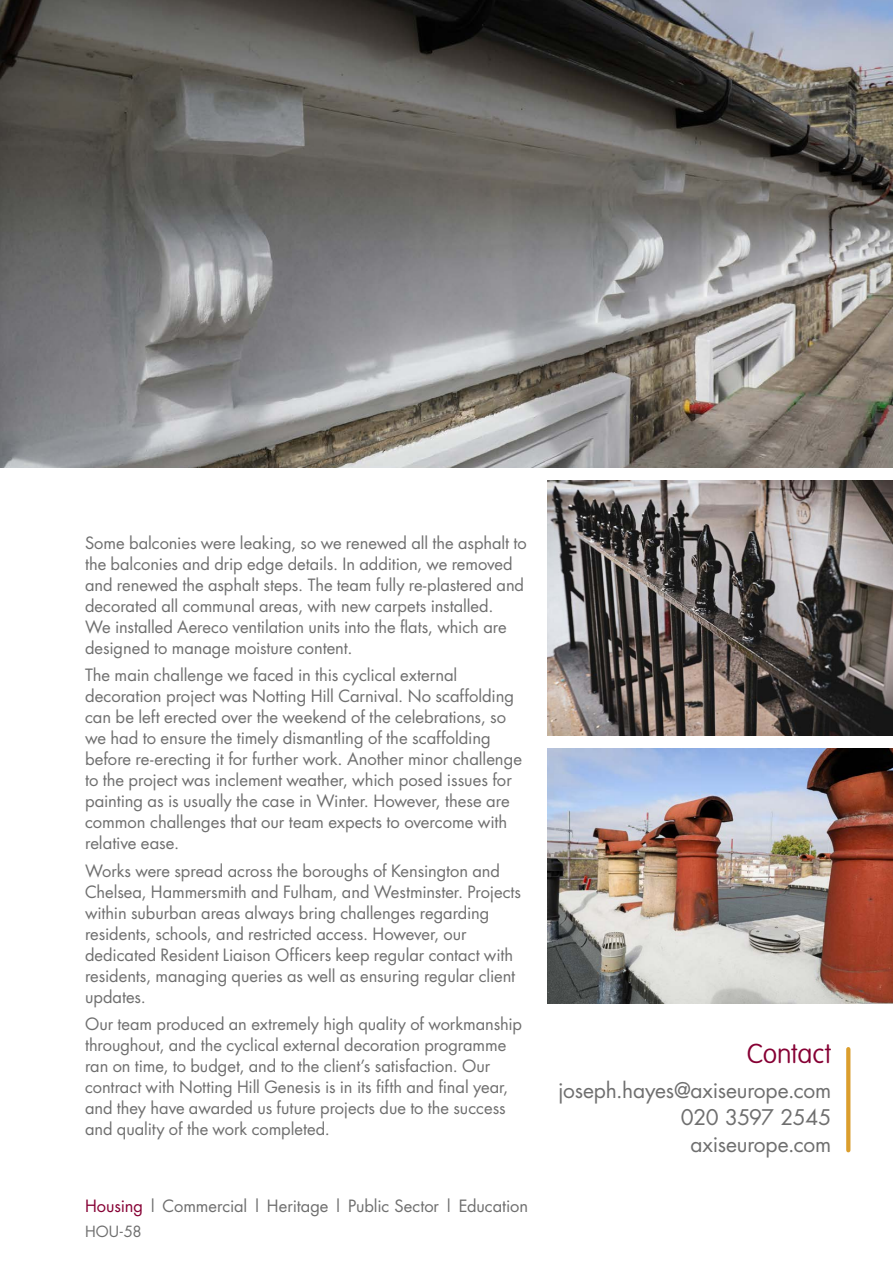
<style>
.page{position:relative;width:893px;height:1263px;background:#fff}
.page>*{position:absolute;margin:0;border:0;box-sizing:border-box;transform-origin:0 0}
.BODY_COPY{font:100 27px "VAG Rounded";color:#860034}
.BODY_COPY-2{font:21px "Futura";letter-spacing:-.01em;color:#6f6f6f}
.BODY_COPY-3{font:21px "Futura";letter-spacing:-.03em;color:#6f6f6f}
.BODY_COPY-4{font:16.5px/21px "Futura";letter-spacing:-.005em;color:#6f6f6f}
.BODY_COPY-5{font:15px "Futura";color:#6f6f6f}
.s1{color:#860034}
</style>
<div class="page">
<svg style="left:846px;top:1049px;width:4px;height:101px"></svg>
<img style="left:0;top:0;width:893px;height:468px">
<img style="left:547px;top:480px;width:346px;height:256px">
<img style="left:547px;top:748px;width:346px;height:255px">
<p class="BODY_COPY-4" style="left:85px;top:532px;width:443px">Some balconies were leaking, so we renewed all the asphalt to the balconies and drip edge details. In addition, we removed and renewed the asphalt steps. The team fully re-plastered and decorated all communal areas, with new carpets installed.<br>We installed Aereco ventilation units into the flats, which are designed to manage moisture content.</p>
<p class="BODY_COPY-4" style="left:85px;top:664px;width:438px">The main challenge we faced in this cyclical external decoration project was Notting Hill Carnival. No scaffolding can be left erected over the weekend of the celebrations, so we had to ensure the timely dismantling of the scaffolding before re-erecting it for further work. Another minor challenge to the project was inclement weather, which posed issues for painting as is usually the case in Winter. However, these are common challenges that our team expects to overcome with relative ease.</p>
<p class="BODY_COPY-4" style="left:85px;top:860px;width:438px">Works were spread across the boroughs of Kensington and Chelsea, Hammersmith and Fulham, and Westminster. Projects within suburban areas always bring challenges regarding residents, schools, and restricted access. However, our dedicated Resident Liaison Officers keep regular contact with residents, managing queries as well as ensuring regular client updates.</p>
<p class="BODY_COPY-4" style="left:85px;top:1013px;width:439px">Our team produced an extremely high quality of workmanship throughout, and the cyclical external decoration programme ran on time, to budget, and to the client’s satisfaction. Our contract with Notting Hill Genesis is in its fifth and final year, and they have awarded us future projects due to the success and quality of the work completed.</p>
<p class="BODY_COPY-4" style="left:85px;top:1195px;width:445px"><span class="s1">Housing</span> | Commercial | Heritage | Public Sector | Education</p>
<p class="BODY_COPY-5" style="left:85px;top:1221px;width:58px">HOU-58</p>
<p class="BODY_COPY" style="left:747px;top:1038px;width:86px">Contact</p>
<p class="BODY_COPY-2" style="left:558px;top:1076px;width:275px">joseph.hayes@axiseurope.com</p>
<p class="BODY_COPY-3" style="left:681px;top:1103px;width:152px">020 3597 2545</p>
<p class="BODY_COPY-2" style="left:690px;top:1130px;width:142px">axiseurope.com</p>
</div>
